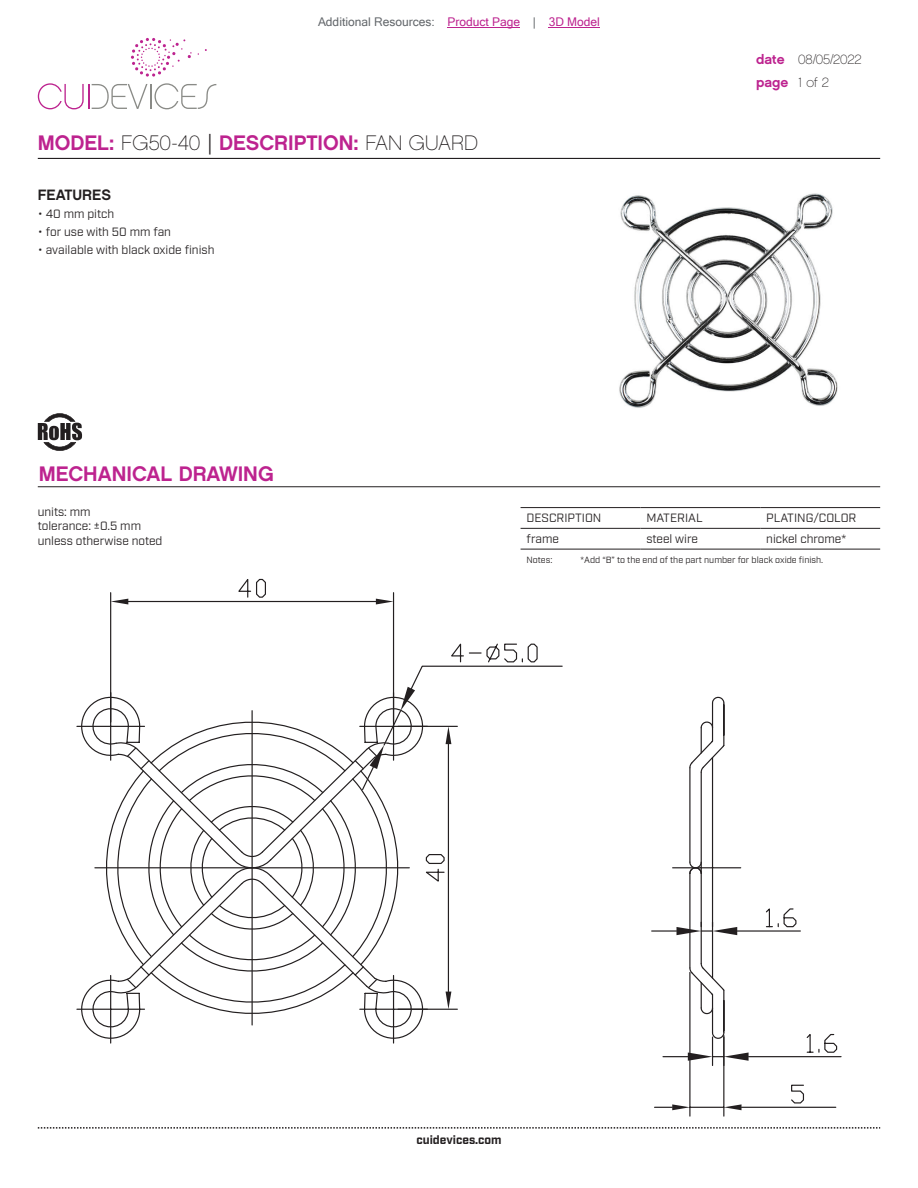
<style>
.page{position:relative;width:918px;height:1188px;background:#fff}
.page>*{position:absolute;margin:0;border:0;box-sizing:border-box;transform-origin:0 0}
.t1{font:21px "Chalet New York Nineteen Sixty";color:#bd238f}
.t2{font:15px "Chalet New York Nineteen Sixty";color:#231f20}
.t3{font:13.5px "Chalet Paris Nineteen Sixty";letter-spacing:-.005em;color:#231f20}
.t4{font:13.5px "Chalet New York Nineteen Sixty";color:#bd238f}
.t5{font:12px/14.4px "Industry";color:#231f20}
.t6{font:12px "Microsoft Sans Serif";color:#63676b}
.t7{font:700 12px "Industry";color:#231f20}
.t8{font:9px "Industry";color:#231f20}
.s1{color:#bd238f}
.s2{font-family:"Chalet Paris Nineteen Sixty";color:#231f20}
.s3{font-family:"Industry";color:#231f20}
.s4{font-family:"Chalet New York Nineteen Sixty";color:#bd238f}
</style>
<div class="page">
<hr style="left:38px;top:158px;width:842px;height:1px;background:#231f20">
<svg style="left:38px;top:1127px;width:842px;height:2px"></svg>
<svg style="left:92px;top:83px;width:124px;height:26px"></svg>
<svg style="left:38px;top:83px;width:46px;height:26px"></svg>
<hr style="left:88px;top:84px;width:2px;height:25px;background:#bd238f">
<svg style="left:131px;top:38px;width:61px;height:39px"></svg>
<img style="left:619px;top:193px;width:219px;height:215px">
<svg style="left:38px;top:413px;width:44px;height:38px"></svg>
<hr style="left:38px;top:486px;width:842px;height:1px;background:#231f20">
<hr style="left:521px;top:507px;width:119px;height:1px;background:#231f20">
<hr style="left:640px;top:507px;width:120px;height:1px;background:#231f20">
<hr style="left:760px;top:507px;width:120px;height:1px;background:#231f20">
<hr style="left:521px;top:528px;width:119px;height:1px;background:#231f20">
<hr style="left:640px;top:528px;width:120px;height:1px;background:#231f20">
<hr style="left:760px;top:528px;width:120px;height:1px;background:#231f20">
<hr style="left:521px;top:549px;width:119px;height:1px;background:#231f20">
<hr style="left:640px;top:549px;width:120px;height:1px;background:#231f20">
<hr style="left:760px;top:549px;width:120px;height:1px;background:#231f20">
<svg style="left:805px;top:1033px;width:37px;height:25px"></svg>
<hr style="left:689px;top:972px;width:2px;height:144px;background:#231f20">
<hr style="left:723px;top:1037px;width:1px;height:79px;background:#231f20">
<hr style="left:742px;top:1107px;width:94px;height:1px;background:#231f20">
<hr style="left:690px;top:1107px;width:34px;height:1px;background:#231f20">
<svg style="left:655px;top:1104px;width:35px;height:6px"></svg>
<svg style="left:724px;top:1104px;width:18px;height:6px"></svg>
<svg style="left:451px;top:643px;width:354px;height:461px"></svg>
<svg style="left:76px;top:579px;width:375px;height:465px"></svg>
<hr style="left:448px;top:27px;width:72px;height:1px;background:#bd238f">
<hr style="left:549px;top:27px;width:51px;height:1px;background:#bd238f">
<p class="t6" style="left:318px;top:15px;width:283px">Additional Resources: <span class="s1">Product Page</span> | <span class="s1">3D Model</span></p>
<h1 class="t1" style="left:38px;top:129px;width:442px">MODEL: <span class="s2">FG50-40</span> <span class="s3">|</span> DESCRIPTION: <span class="s2">FAN GUARD</span></h1>
<p class="t2" style="left:38px;top:186px;width:75px">FEATURES</p>
<p class="t5" style="left:38px;top:207px;width:78px">• 40 mm pitch</p>
<p class="t5" style="left:38px;top:225px;width:135px">• for use with 50 mm fan</p>
<p class="t5" style="left:38px;top:243px;width:178px">• available with black oxide finish</p>
<p class="t3" style="left:756px;top:52px;width:107px"><span class="s4">date</span> 08/05/2022</p>
<p class="t4" style="left:756px;top:74px;width:74px">page <span class="s2">1 of 2</span></p>
<h1 class="t1" style="left:39px;top:460px;width:236px">MECHANICAL DRAWING</h1>
<p class="t5" style="left:38px;top:505px;width:126px">units: mm<br>tolerance: ±0.5 mm unless otherwise noted</p>
<p class="t5" style="left:527px;top:511px;width:76px">DESCRIPTION</p>
<p class="t5" style="left:646px;top:511px;width:58px">MATERIAL</p>
<p class="t5" style="left:766px;top:511px;width:92px">PLATING/COLOR</p>
<p class="t5" style="left:527px;top:532px;width:34px">frame</p>
<p class="t5" style="left:646px;top:532px;width:53px">steel wire</p>
<p class="t5" style="left:766px;top:532px;width:81px">nickel chrome*</p>
<p class="t8" style="left:527px;top:555px;width:27px">Notes:</p>
<p class="t8" style="left:581px;top:555px;width:244px">*Add “B” to the end of the part number for black oxide finish.</p>
<p class="t7" style="left:416px;top:1132px;width:87px">cuidevices.com</p>
</div>
